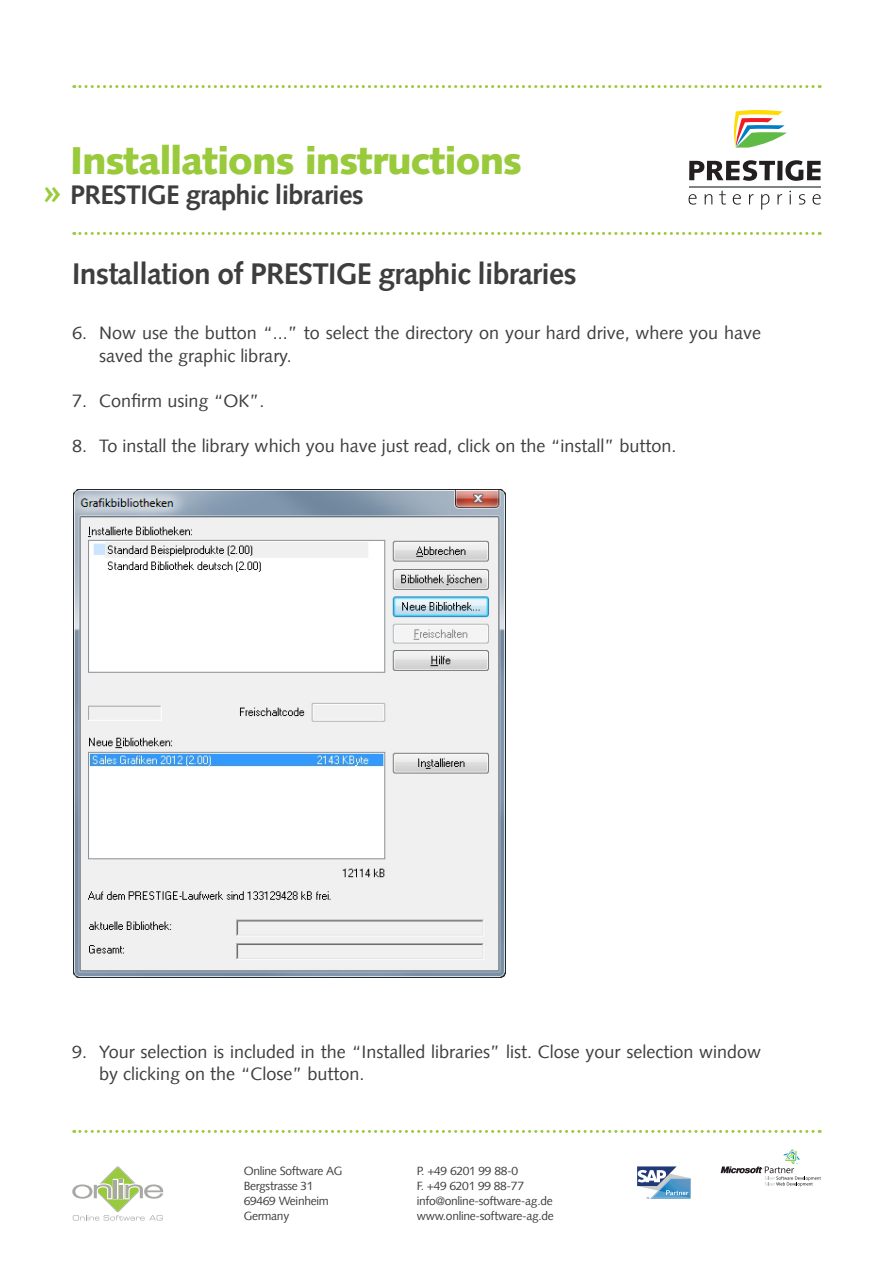
<style>
.page{position:relative;width:893px;height:1263px;background:#fff}
.page>*{position:absolute;margin:0;border:0;box-sizing:border-box;transform-origin:0 0}
.t1{font:900 39px "Syntax LT";letter-spacing:-.025em;color:#99ca3b}
.t2{font:700 30px "Syntax LT";letter-spacing:-.025em;color:#3e3e3f}
.t3{font:700 27px "Syntax LT";letter-spacing:-.025em;color:#3e3e3f}
.t4{font:18px/22.5px "Syntax LT";color:#3e3e3f}
.t5{font:12px/15px "Syntax LT";letter-spacing:-.025em;color:#3e3e3f}
.s1{font-size:37.5px;color:#99ca3b}
</style>
<div class="page">
<svg style="left:637px;top:1166px;width:53px;height:32px"></svg>
<svg style="left:721px;top:1149px;width:100px;height:37px"></svg>
<svg style="left:72px;top:1166px;width:91px;height:54px"></svg>
<svg style="left:74px;top:1130px;width:746px;height:3px"></svg>
<svg style="left:689px;top:160px;width:86px;height:21px"></svg>
<div style="left:777px;top:161px;width:5px;height:19px;background:#231f20"></div>
<svg style="left:785px;top:160px;width:36px;height:21px"></svg>
<svg style="left:688px;top:194px;width:9px;height:11px"></svg>
<svg style="left:705px;top:194px;width:7px;height:10px"></svg>
<svg style="left:719px;top:191px;width:7px;height:14px"></svg>
<svg style="left:733px;top:194px;width:8px;height:11px"></svg>
<svg style="left:749px;top:194px;width:5px;height:10px"></svg>
<svg style="left:761px;top:194px;width:8px;height:16px"></svg>
<svg style="left:777px;top:194px;width:5px;height:10px"></svg>
<svg style="left:789px;top:191px;width:2px;height:13px"></svg>
<svg style="left:799px;top:194px;width:6px;height:11px"></svg>
<svg style="left:812px;top:194px;width:9px;height:11px"></svg>
<hr style="left:689px;top:186px;width:132px;height:1px;background:#808285">
<svg style="left:733px;top:110px;width:54px;height:38px"></svg>
<svg style="left:74px;top:85px;width:746px;height:3px"></svg>
<svg style="left:74px;top:232px;width:746px;height:3px"></svg>
<img style="left:73px;top:489px;width:433px;height:489px">
<h1 class="t1" style="left:70px;top:138px;width:453px">Installations instructions</h1>
<h3 class="t3" style="left:42px;top:180px;width:323px"><span class="s1">»</span> PRESTIGE graphic libraries</h3>
<h2 class="t2" style="left:72px;top:256px;width:506px">Installation of PRESTIGE graphic libraries</h2>
<p class="t4" style="left:99px;top:322px;width:663px;text-indent:-27px">6. Now use the button “...” to select the directory on your hard drive, where you have saved the graphic library.</p>
<p class="t4" style="left:72px;top:389px;width:194px">7. Confirm using “OK”.</p>
<p class="t4" style="left:72px;top:434px;width:606px">8. To install the library which you have just read, click on the “install” button.</p>
<p class="t4" style="left:99px;top:1040px;width:663px;text-indent:-27px">9. Your selection is included in the “Installed libraries” list. Close your selection window by clicking on the “Close” button.</p>
<p class="t5" style="left:244px;top:1164px;width:100px">Online Software AG<br>Bergstrasse 31<br>69469 Weinheim<br>Germany</p>
<p class="t5" style="left:417px;top:1164px;width:139px">P. +49 6201 99 88-0<br>F. +49 6201 99 88-77 info@online-software-ag.de www.online-software-ag.de</p>
</div>
